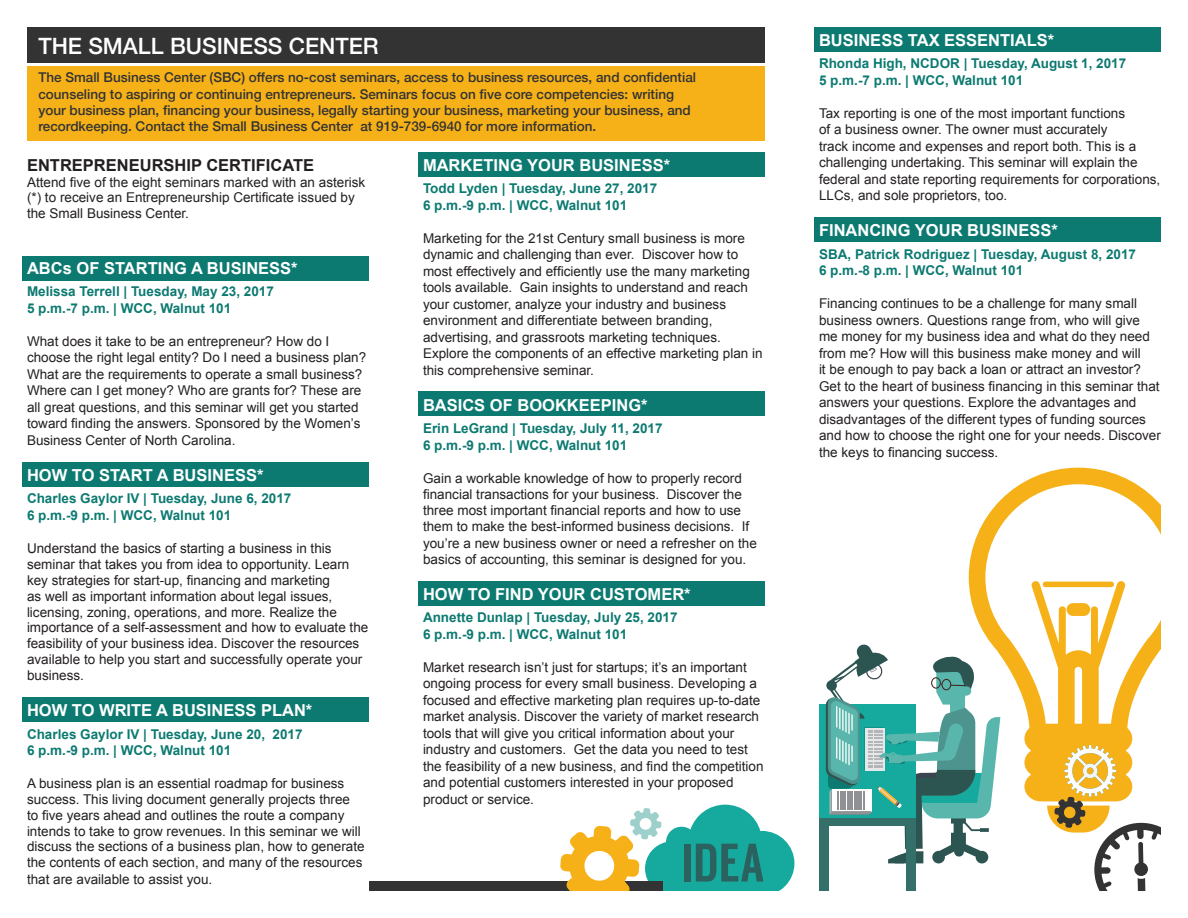
<style>
.page{position:relative;width:1188px;height:918px;background:#fff}
.page>*{position:absolute;margin:0;border:0;box-sizing:border-box;transform-origin:0 0}
.t1{font:500 22.5px "Helvetica Neue";color:#fff}
.t2{font:700 16.5px "Arial";color:#fff}
.t3{font:700 16.5px "Arial";color:#231f20}
.t4{font:13.5px/16.5px "Arial";color:#231f20}
.t5{font:700 13.5px "Arial";color:#0c7a71}
.t6{font:500 13.5px/16.2px "Helvetica Neue";color:#333}
</style>
<div class="page">
<div style="left:814px;top:27px;width:347px;height:24px;background:#0c7a71"></div>
<div style="left:418px;top:392px;width:347px;height:24px;background:#0c7a71"></div>
<div style="left:418px;top:581px;width:347px;height:24px;background:#0c7a71"></div>
<div style="left:814px;top:217px;width:347px;height:24px;background:#0c7a71"></div>
<div style="left:418px;top:152px;width:347px;height:24px;background:#0c7a71"></div>
<div style="left:22px;top:698px;width:347px;height:24px;background:#0c7a71"></div>
<div style="left:22px;top:462px;width:347px;height:24px;background:#0c7a71"></div>
<div style="left:22px;top:256px;width:347px;height:24px;background:#0c7a71"></div>
<svg style="left:969px;top:468px;width:192px;height:333px"></svg>
<div style="left:1067px;top:603px;width:23px;height:13px;background:#f7b118;border-radius:6px"></div>
<div style="left:1043px;top:582px;width:71px;height:5px;background:#f7b118;border-radius:3px"></div>
<div style="left:27px;top:27px;width:738px;height:36px;background:#333"></div>
<div style="left:27px;top:66px;width:738px;height:75px;background:#f7b118"></div>
<div style="left:819px;top:704px;width:8px;height:114px;background:#15aa9d"></div>
<div style="left:906px;top:818px;width:9px;height:73px;background:#346f6a"></div>
<div style="left:819px;top:818px;width:9px;height:73px;background:#346f6a"></div>
<svg style="left:826px;top:644px;width:174px;height:219px"></svg>
<svg style="left:1047px;top:745px;width:114px;height:146px"></svg>
<div style="left:369px;top:882px;width:294px;height:9px;background:#333"></div>
<svg style="left:560px;top:805px;width:234px;height:86px"></svg>
<p class="t1" style="left:38px;top:28px;width:342px">THE SMALL BUSINESS CENTER</p>
<p class="t6" style="left:38px;top:68px;width:659px">The Small Business Center (SBC) offers no-cost seminars, access to business resources, and confidential counseling to aspiring or continuing entrepreneurs. Seminars focus on five core competencies: writing your business plan, financing your business, legally starting your business, marketing your business, and recordkeeping. Contact the Small Business Center at 919-739-6940 for more information.</p>
<p class="t3" style="left:27px;top:154px;width:289px">ENTREPRENEURSHIP CERTIFICATE</p>
<p class="t4" style="left:27px;top:175px;width:340px;line-height:15.6px">Attend five of the eight seminars marked with an asterisk (*) to receive an Entrepreneurship Certificate issued by the Small Business Center.</p>
<p class="t2" style="left:423px;top:154px;width:249px">MARKETING YOUR BUSINESS*</p>
<p class="t5" style="left:423px;top:180px;width:236px">Todd Lyden | Tuesday, June 27, 2017</p>
<p class="t5" style="left:423px;top:196px;width:206px">6 p.m.-9 p.m. | WCC, Walnut 101</p>
<p class="t4" style="left:423px;top:230px;width:341px">Marketing for the 21st Century small business is more dynamic and challenging than ever. Discover how to most effectively and efficiently use the many marketing tools available. Gain insights to understand and reach your customer, analyze your industry and business environment and differentiate between branding, advertising, and grassroots marketing techniques.<br>Explore the components of an effective marketing plan in this comprehensive seminar.</p>
<p class="t2" style="left:423px;top:394px;width:226px">BASICS OF BOOKKEEPING*</p>
<p class="t5" style="left:423px;top:420px;width:241px">Erin LeGrand | Tuesday, July 11, 2017</p>
<p class="t5" style="left:423px;top:436px;width:206px">6 p.m.-9 p.m. | WCC, Walnut 101</p>
<p class="t4" style="left:423px;top:470px;width:335px">Gain a workable knowledge of how to properly record financial transactions for your business. Discover the three most important financial reports and how to use them to make the best-informed business decisions. If you’re a new business owner or need a refresher on the basics of accounting, this seminar is designed for you.</p>
<p class="t2" style="left:423px;top:583px;width:269px">HOW TO FIND YOUR CUSTOMER*</p>
<p class="t5" style="left:423px;top:609px;width:256px">Annette Dunlap | Tuesday, July 25, 2017</p>
<p class="t5" style="left:423px;top:625px;width:206px">6 p.m.-9 p.m. | WCC, Walnut 101</p>
<p class="t4" style="left:423px;top:659px;width:342px">Market research isn’t just for startups; it’s an important ongoing process for every small business. Developing a focused and effective marketing plan requires up-to-date market analysis. Discover the variety of market research tools that will give you critical information about your industry and customers. Get the data you need to test the feasibility of a new business, and find the competition and potential customers interested in your proposed product or service.</p>
<p class="t2" style="left:27px;top:257px;width:272px">ABCs OF STARTING A BUSINESS*</p>
<p class="t5" style="left:27px;top:283px;width:248px">Melissa Terrell | Tuesday, May 23, 2017</p>
<p class="t5" style="left:27px;top:299px;width:206px">5 p.m.-7 p.m. | WCC, Walnut 101</p>
<p class="t4" style="left:27px;top:333px;width:341px">What does it take to be an entrepreneur? How do I choose the right legal entity? Do I need a business plan?<br>What are the requirements to operate a small business?<br>Where can I get money? Who are grants for? These are all great questions, and this seminar will get you started toward finding the answers. Sponsored by the Women’s Business Center of North Carolina.</p>
<p class="t2" style="left:27px;top:464px;width:238px">HOW TO START A BUSINESS*</p>
<p class="t5" style="left:27px;top:490px;width:266px">Charles Gaylor IV | Tuesday, June 6, 2017</p>
<p class="t5" style="left:27px;top:506px;width:206px">6 p.m.-9 p.m. | WCC, Walnut 101</p>
<p class="t4" style="left:27px;top:540px;width:343px;line-height:15.9px">Understand the basics of starting a business in this seminar that takes you from idea to opportunity. Learn key strategies for start-up, financing and marketing<br>as well as important information about legal issues, licensing, zoning, operations, and more. Realize the importance of a self-assessment and how to evaluate the feasibility of your business idea. Discover the resources available to help you start and successfully operate your business.</p>
<p class="t2" style="left:27px;top:700px;width:287px">HOW TO WRITE A BUSINESS PLAN*</p>
<p class="t5" style="left:27px;top:725px;width:277px">Charles Gaylor IV | Tuesday, June 20, 2017</p>
<p class="t5" style="left:27px;top:742px;width:206px">6 p.m.-9 p.m. | WCC, Walnut 101</p>
<p class="t4" style="left:27px;top:776px;width:339px;line-height:15.9px">A business plan is an essential roadmap for business success. This living document generally projects three to five years ahead and outlines the route a company intends to take to grow revenues. In this seminar we will discuss the sections of a business plan, how to generate the contents of each section, and many of the resources that are available to assist you.</p>
<p class="t2" style="left:819px;top:29px;width:237px">BUSINESS TAX ESSENTIALS*</p>
<p class="t5" style="left:819px;top:55px;width:309px">Rhonda High, NCDOR | Tuesday, August 1, 2017</p>
<p class="t5" style="left:819px;top:71px;width:206px">5 p.m.-7 p.m. | WCC, Walnut 101</p>
<p class="t4" style="left:819px;top:105px;width:343px">Tax reporting is one of the most important functions<br>of a business owner. The owner must accurately<br>track income and expenses and report both. This is a challenging undertaking. This seminar will explain the federal and state reporting requirements for corporations, LLCs, and sole proprietors, too.</p>
<p class="t2" style="left:819px;top:219px;width:240px">FINANCING YOUR BUSINESS*</p>
<p class="t5" style="left:819px;top:245px;width:319px">SBA, Patrick Rodriguez | Tuesday, August 8, 2017</p>
<p class="t5" style="left:819px;top:262px;width:206px">6 p.m.-8 p.m. | WCC, Walnut 101</p>
<p class="t4" style="left:819px;top:295px;width:343px">Financing continues to be a challenge for many small business owners. Questions range from, who will give me money for my business idea and what do they need from me? How will this business make money and will<br>it be enough to pay back a loan or attract an investor?<br>Get to the heart of business financing in this seminar that answers your questions. Explore the advantages and disadvantages of the different types of funding sources and how to choose the right one for your needs. Discover the keys to financing success.</p>
</div>
